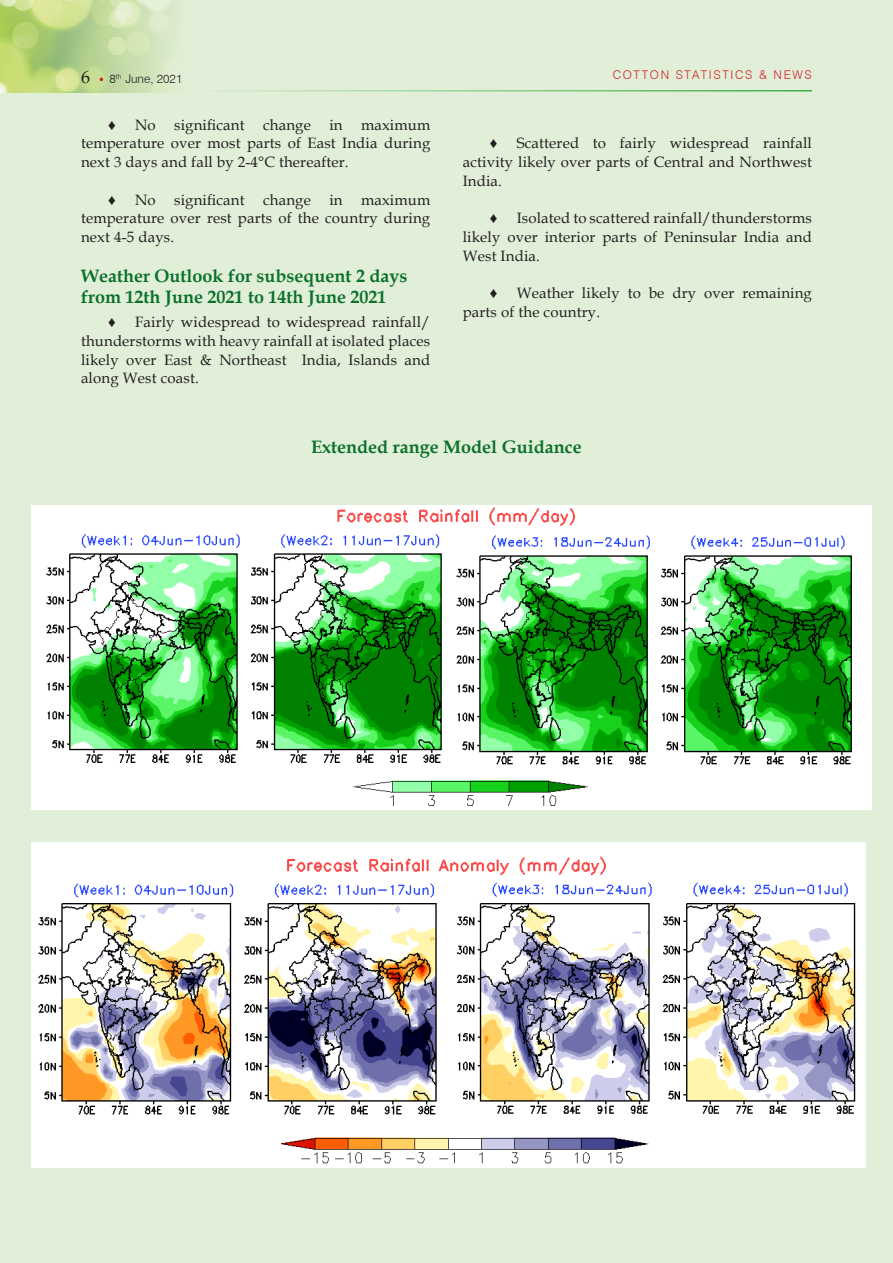
<style>
.page{position:relative;width:893px;height:1263px;background:#e2efd8}
.page>*{position:absolute;margin:0;border:0;box-sizing:border-box;transform-origin:0 0}
.BODY_BOLD{font:700 18px/21px "Book Antiqua";color:#0b712d}
.t1{font:18px "Book Antiqua";color:#231f20}
.BODY_TEXT{font:15px/18.8px "Book Antiqua";letter-spacing:.01em;color:#231f20;text-align:justify}
.t2{font:300 12px "Swiss 721 BT";letter-spacing:.14em;color:#d1232a}
.t3{font:300 12px "Swiss 721 BT";color:#231f20}
</style>
<div class="page">
<img style="left:0;top:0;width:174px;height:93px">
<hr style="left:186px;top:90px;width:626px;height:2px;background:#40ae49">
<img style="left:32px;top:505px;width:839px;height:304px">
<img style="left:32px;top:842px;width:834px;height:325px">
<p class="t1" style="left:81px;top:64px;width:10px">6</p>
<p class="t2" style="left:613px;top:67px;width:201px">COTTON STATISTICS &amp; NEWS</p>
<p class="t3" style="left:110px;top:71px;width:74px">8<sup>th</sup> June, 2021</p>
<p class="BODY_TEXT" style="left:108px;top:115px;width:9px">♦</p>
<p class="BODY_TEXT" style="left:81px;top:115px;width:351px;text-indent:54px">No significant change in maximum temperature over most parts of East India during next 3 days and fall by 2-4°C thereafter.</p>
<p class="BODY_TEXT" style="left:108px;top:190px;width:9px">♦</p>
<p class="BODY_TEXT" style="left:463px;top:134px;width:351px;text-indent:54px">Scattered to fairly widespread rainfall activity likely over parts of Central and Northwest India.</p>
<p class="BODY_TEXT" style="left:490px;top:209px;width:9px">♦</p>
<p class="BODY_TEXT" style="left:490px;top:134px;width:9px">♦</p>
<p class="BODY_TEXT" style="left:81px;top:190px;width:351px;text-indent:54px">No significant change in maximum temperature over rest parts of the country during next 4-5 days.</p>
<p class="BODY_BOLD" style="left:81px;top:265px;width:328px">Weather Outlook for subsequent 2 days from 12th June 2021 to 14th June 2021</p>
<p class="BODY_TEXT" style="left:108px;top:312px;width:9px">♦</p>
<p class="BODY_TEXT" style="left:463px;top:209px;width:351px;text-indent:54px">Isolated to scattered rainfall/thunderstorms likely over interior parts of Peninsular India and West India.</p>
<p class="BODY_TEXT" style="left:490px;top:284px;width:9px">♦</p>
<p class="BODY_TEXT" style="left:463px;top:284px;width:351px;text-indent:54px">Weather likely to be dry over remaining parts of the country.</p>
<p class="BODY_TEXT" style="left:81px;top:312px;width:351px;text-indent:54px">Fairly widespread to widespread rainfall/ thunderstorms with heavy rainfall at isolated places likely over East &amp; Northeast India, Islands and along West coast.</p>
<p class="BODY_BOLD" style="left:311px;top:437px;width:272px">Extended range Model Guidance</p>
</div>
